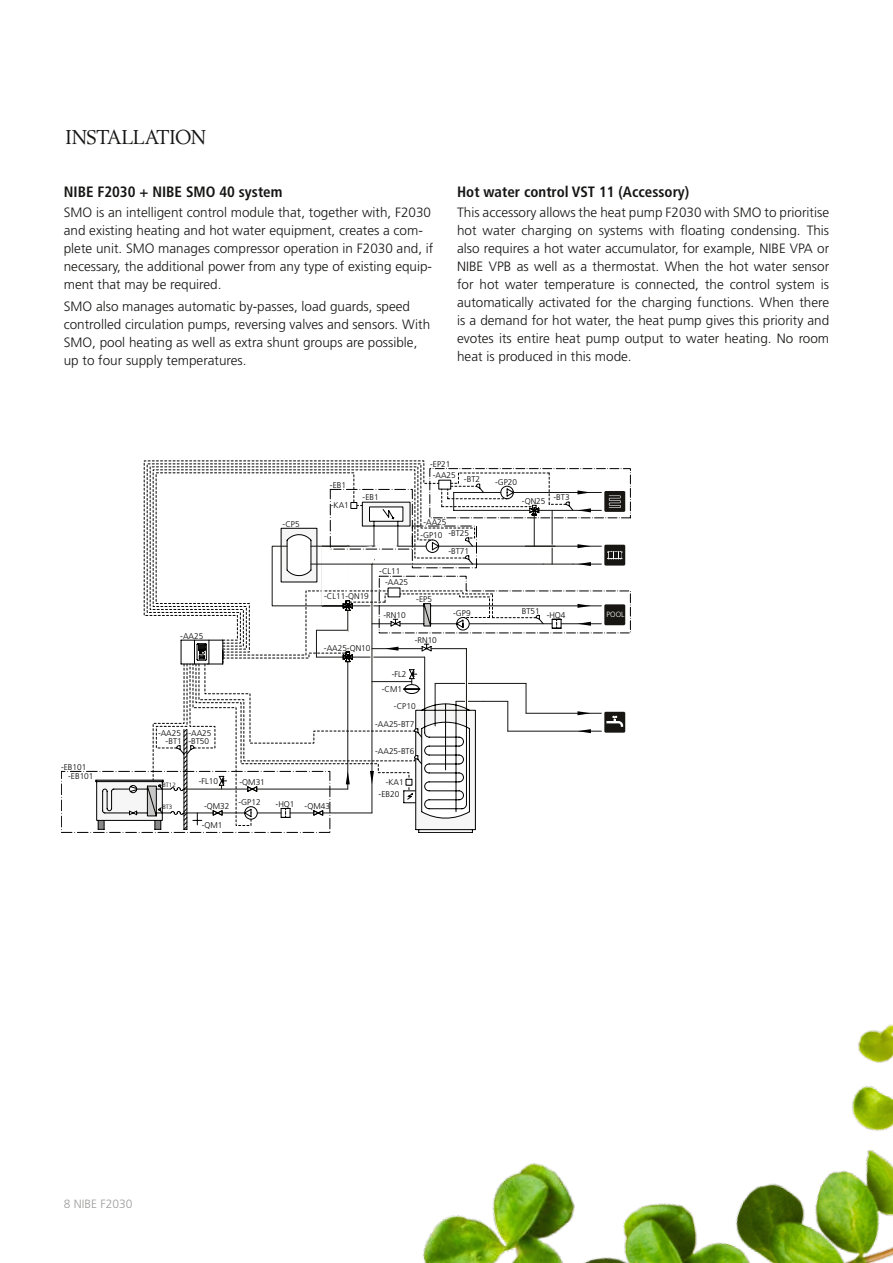
<style>
.page{position:relative;width:893px;height:1263px;background:#fff}
.page>*{position:absolute;margin:0;border:0;box-sizing:border-box;transform-origin:0 0}
.t1{font:21px "Berling";color:#161514}
.t2{font:700 condensed 15px "Frutiger";color:#161514}
.t3{font:300 13.5px/18px "Frutiger";color:#161514}
.t4{font:300 12px "Frutiger";color:#9d9d9c}
.t5{font:300 8.25px/14.7px "Frutiger";color:#010100}
.t6{font:300 7.65px "Frutiger";color:#fff}
.t7{font:300 6.3px "Frutiger";color:#010100}
</style>
<div class="page">
<div style="left:430px;top:468px;width:201px;height:50px;border:1px dashed #010100"></div>
<svg style="left:147px;top:464px;width:328px;height:9px"></svg>
<svg style="left:95px;top:473px;width:536px;height:360px"></svg>
<img style="left:858px;top:1024px;width:35px;height:239px">
<img style="left:423px;top:1067px;width:445px;height:196px">
<h1 class="t1" style="left:65px;top:126px;width:143px">INSTALLATION</h1>
<p class="t2" style="left:64px;top:183px;width:220px">NIBE F2030 + NIBE SMO 40 system</p>
<p class="t3" style="left:64px;top:204px;width:371px">SMO is an intelligent control module that, together with, F2030 and existing heating and hot water equipment, creates a com&shy;plete unit. SMO manages compressor operation in F2030 and, if necessary, the additional power from any type of existing equip&shy;ment that may be required.</p>
<p class="t3" style="left:64px;top:298px;width:368px">SMO also manages automatic by-passes, load guards, speed controlled circulation pumps, reversing valves and sensors. With SMO, pool heating as well as extra shunt groups are possible, up to four supply temperatures.</p>
<p class="t2" style="left:457px;top:183px;width:234px">Hot water control VST 11 (Accessory)</p>
<p class="t3" style="left:457px;top:204px;width:374px;text-align:justify">This accessory allows the heat pump F2030 with SMO to prioritise hot water charging on systems with floating condensing. This also requires a hot water accumulator, for example, NIBE VPA or NIBE VPB as well as a thermostat. When the hot water sensor for hot water temperature is connected, the control system is automatically activated for the charging functions. When there is a demand for hot water, the heat pump gives this priority and evotes its entire heat pump output to water heating. No room heat is produced in this mode.</p>
<p class="t5" style="left:61px;top:760px;width:27px">-EB101</p>
<p class="t5" style="left:68px;top:768px;width:27px">-EB101</p>
<p class="t5" style="left:180px;top:629px;width:25px">-AA25</p>
<p class="t5" style="left:158px;top:726px;width:55px">-AA25 -AA25</p>
<p class="t5" style="left:188px;top:734px;width:22px">-BT50</p>
<p class="t5" style="left:166px;top:734px;width:18px">-BT1</p>
<p class="t5" style="left:283px;top:517px;width:19px">-CP5</p>
<p class="t5" style="left:330px;top:478px;width:18px">-EB1</p>
<p class="t5" style="left:433px;top:458px;width:25px;line-height:11.9px;text-indent:-3px">-EP21 -AA25</p>
<p class="t5" style="left:464px;top:472px;width:18px">-BT2</p>
<p class="t5" style="left:495px;top:475px;width:24px">-GP20</p>
<p class="t5" style="left:331px;top:498px;width:20px">-KA1</p>
<p class="t5" style="left:363px;top:489px;width:18px">-EB1</p>
<p class="t5" style="left:522px;top:494px;width:25px">-QN25</p>
<p class="t5" style="left:553px;top:490px;width:18px">-BT3</p>
<p class="t5" style="left:423px;top:515px;width:25px">-AA25</p>
<p class="t5" style="left:448px;top:526px;width:22px">-BT25</p>
<p class="t5" style="left:420px;top:528px;width:24px">-GP10</p>
<p class="t5" style="left:448px;top:544px;width:22px">-BT71</p>
<p class="t5" style="left:379px;top:564px;width:23px">-CL11</p>
<p class="t5" style="left:385px;top:575px;width:25px">-AA25</p>
<p class="t5" style="left:324px;top:589px;width:46px">-CL11-QN19</p>
<p class="t5" style="left:416px;top:592px;width:17px">-EP5</p>
<p class="t5" style="left:383px;top:608px;width:24px">-RN10</p>
<p class="t5" style="left:453px;top:606px;width:19px">-GP9</p>
<p class="t5" style="left:522px;top:604px;width:20px">BT51</p>
<p class="t5" style="left:547px;top:608px;width:20px">-HQ4</p>
<p class="t6" style="left:606px;top:610px;width:20px">POOL</p>
<p class="t5" style="left:324px;top:640px;width:48px">-AA25-QN10</p>
<p class="t5" style="left:415px;top:633px;width:24px">-RN10</p>
<p class="t5" style="left:382px;top:667px;width:26px;text-indent:10px">-FL2 -CM1</p>
<p class="t5" style="left:394px;top:699px;width:23px">-CP10</p>
<p class="t5" style="left:375px;top:717px;width:41px">-AA25-BT7</p>
<p class="t5" style="left:375px;top:744px;width:41px">-AA25-BT6</p>
<p class="t5" style="left:199px;top:774px;width:21px">-FL10</p>
<p class="t7" style="left:160px;top:781px;width:17px">-BT12</p>
<p class="t5" style="left:240px;top:775px;width:27px">-QM31</p>
<p class="t5" style="left:204px;top:799px;width:27px">-QM32</p>
<p class="t5" style="left:305px;top:799px;width:27px">-QM43</p>
<p class="t5" style="left:239px;top:795px;width:24px">-GP12</p>
<p class="t5" style="left:276px;top:797px;width:20px">-HQ1</p>
<p class="t7" style="left:160px;top:803px;width:14px">-BT3</p>
<p class="t5" style="left:202px;top:818px;width:22px">-QM1</p>
<p class="t5" style="left:386px;top:775px;width:20px">-KA1</p>
<p class="t5" style="left:379px;top:787px;width:22px">-EB20</p>
<p class="t4" style="left:64px;top:1197px;width:70px">8 NIBE F2030</p>
</div>
